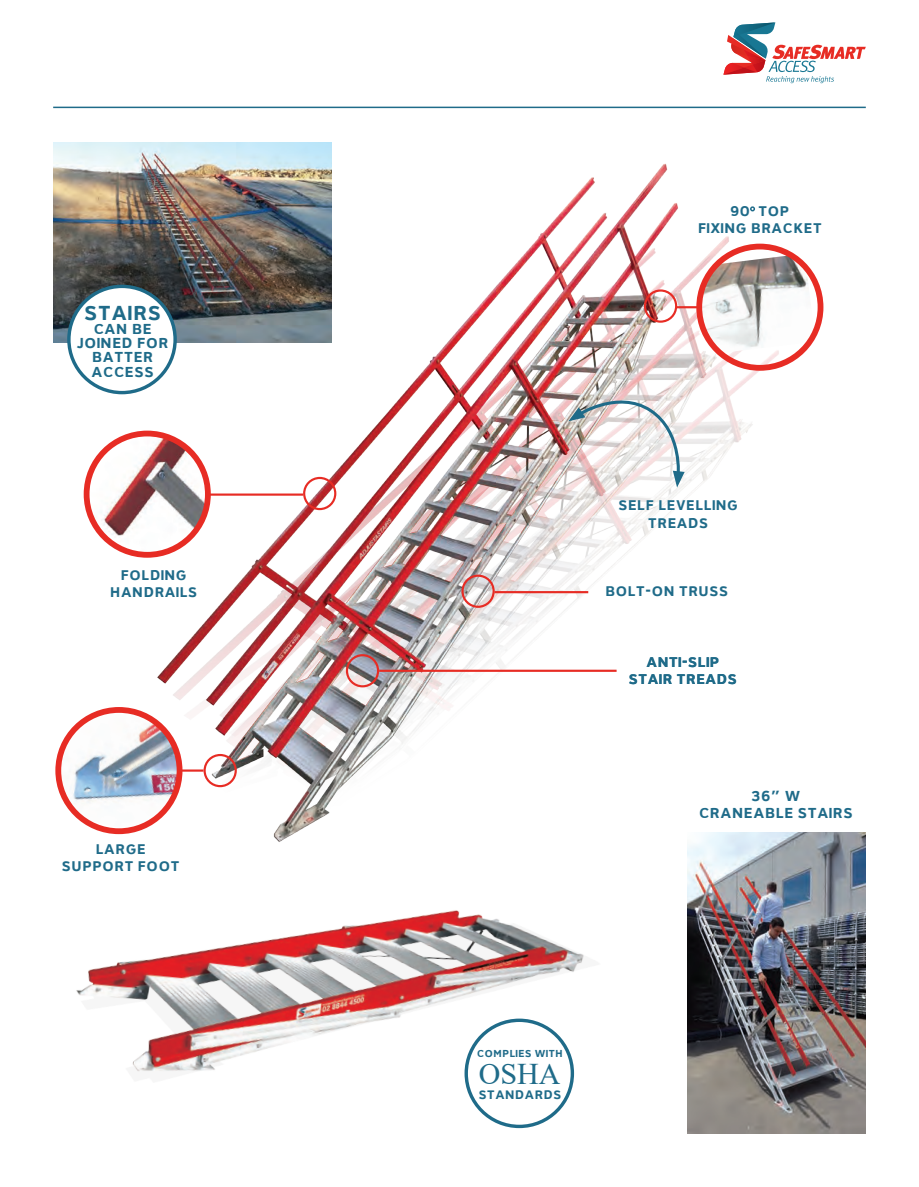
<style>
.page{position:relative;width:919px;height:1187px;background:#fff}
.page>*{position:absolute;margin:0;border:0;box-sizing:border-box;transform-origin:0 0}
.t1{font:30px "Times New Roman";color:#1f6b89}
.t2{font:21px "Roadgeek 2005 Series 6 B";color:#1f6b89}
.t3{font:15px/14.2px "Roadgeek 2005 Series 6 B";color:#1f6b89}
.t4{font:14.55px/17.4px "Roadgeek 2005 Series 6 B";color:#1f6b89;text-align:center}
.t5{font:12.75px "Roadgeek 2005 Series 6 B";color:#1f6b89}
.t6{font:10.5px "Roadgeek 2005 Series 6 B";color:#1f6b89}
</style>
<div class="page">
<hr style="left:53px;top:107px;width:812px;height:1px;background:#1f6b89">
<svg style="left:723px;top:22px;width:142px;height:61px"></svg>
<img style="left:76px;top:910px;width:508px;height:219px">
<img style="left:687px;top:832px;width:178px;height:301px">
<img style="left:53px;top:142px;width:74px;height:201px">
<div style="left:69px;top:286px;width:106px;height:106px;background:#fff;border-radius:50%"></div>
<div style="left:67px;top:285px;width:110px;height:109px;border:3px solid #1f6b89;border-radius:50%"></div>
<img style="left:127px;top:142px;width:680px;height:727px">
<img style="left:87px;top:433px;width:121px;height:121px;border-radius:61px">
<div style="left:84px;top:430px;width:127px;height:127px;border:6px solid #e72c24;border-radius:50%"></div>
<img style="left:60px;top:710px;width:119px;height:120px">
<div style="left:55px;top:707px;width:127px;height:127px;border:6px solid #e72c24;border-radius:50%"></div>
<div style="left:303px;top:477px;width:33px;height:33px;border:2px solid #e72c24;border-radius:50%"></div>
<hr style="left:209px;top:493px;width:94px;height:2px;background:#e72c24">
<div style="left:203px;top:754px;width:34px;height:33px;border:2px solid #e72c24;border-radius:50%"></div>
<hr style="left:181px;top:769px;width:22px;height:2px;background:#e72c24">
<div style="left:346px;top:654px;width:33px;height:33px;border:2px solid #e72c24;border-radius:50%"></div>
<hr style="left:379px;top:669px;width:237px;height:2px;background:#e72c24">
<div style="left:644px;top:289px;width:33px;height:34px;border:2px solid #e72c24;border-radius:50%"></div>
<hr style="left:676px;top:306px;width:22px;height:2px;background:#e72c24">
<img style="left:699px;top:255px;width:115px;height:98px">
<div style="left:696px;top:244px;width:127px;height:127px;border:6px solid #e72c24;border-radius:50%"></div>
<svg style="left:750px;top:206px;width:5px;height:5px"></svg>
<svg style="left:568px;top:389px;width:119px;height:98px"></svg>
<div style="left:466px;top:1020px;width:106px;height:106px;background:#fff;border-radius:50%"></div>
<div style="left:464px;top:1018px;width:110px;height:109px;border:3px solid #1f6b89;border-radius:50%"></div>
<div style="left:461px;top:574px;width:33px;height:34px;border:2px solid #e72c24;border-radius:50%"></div>
<hr style="left:494px;top:591px;width:94px;height:2px;background:#e72c24">
<h2 class="t2" style="left:84px;top:299px;width:14px">STAIRS</h2>
<p class="t3" style="left:93px;top:322px;width:12px">CAN</p>
<p class="t3" style="left:132px;top:322px;width:19px">BE</p>
<p class="t3" style="left:76px;top:336px;width:19px">JOINED</p>
<p class="t3" style="left:137px;top:336px;width:11px">FOR</p>
<p class="t3" style="left:91px;top:350px;width:23px">BATTER<br>ACCESS</p>
<p class="t4" style="left:120px;top:566px;width:11px">FOLDING</p>
<p class="t4" style="left:110px;top:583px;width:11px">HANDRAILS</p>
<p class="t4" style="left:95px;top:840px;width:11px">LARGE</p>
<p class="t4" style="left:62px;top:857px;width:32px">SUPPORT</p>
<p class="t4" style="left:138px;top:857px;width:11px">FOOT</p>
<p class="t4" style="left:730px;top:202px;width:39px">90 TOP</p>
<p class="t4" style="left:697px;top:220px;width:32px">FIXING</p>
<p class="t4" style="left:750px;top:220px;width:22px">BRAC</p>
<p class="t4" style="left:793px;top:220px;width:20px">KET</p>
<p class="t4" style="left:618px;top:496px;width:10px">SELF</p>
<p class="t4" style="left:658px;top:496px;width:38px">LEVELLING</p>
<p class="t4" style="left:648px;top:514px;width:11px">TREADS</p>
<p class="t4" style="left:605px;top:582px;width:125px">BOLT-ON TRUSS</p>
<p class="t4" style="left:646px;top:653px;width:10px">ANTI</p>
<p class="t4" style="left:687px;top:653px;width:9px">SLIP</p>
<p class="t4" style="left:628px;top:670px;width:10px">STAIR</p>
<p class="t4" style="left:676px;top:670px;width:11px">TREADS</p>
<p class="t4" style="left:628px;top:653px;width:110px">ANTI-SLIP<br>STAIR TREADS</p>
<p class="t3" style="left:698px;top:787px;width:156px;line-height:17.4px;text-align:center">36" W<br>CRANEABLE STAIRS</p>
<p class="t6" style="left:477px;top:1046px;width:8px">COMPLIES</p>
<p class="t6" style="left:534px;top:1046px;width:18px">WITH</p>
<p class="t5" style="left:478px;top:1086px;width:85px">STANDARDS</p>
<h1 class="t1" style="left:479px;top:1052px;width:82px">S</h1>
</div>
